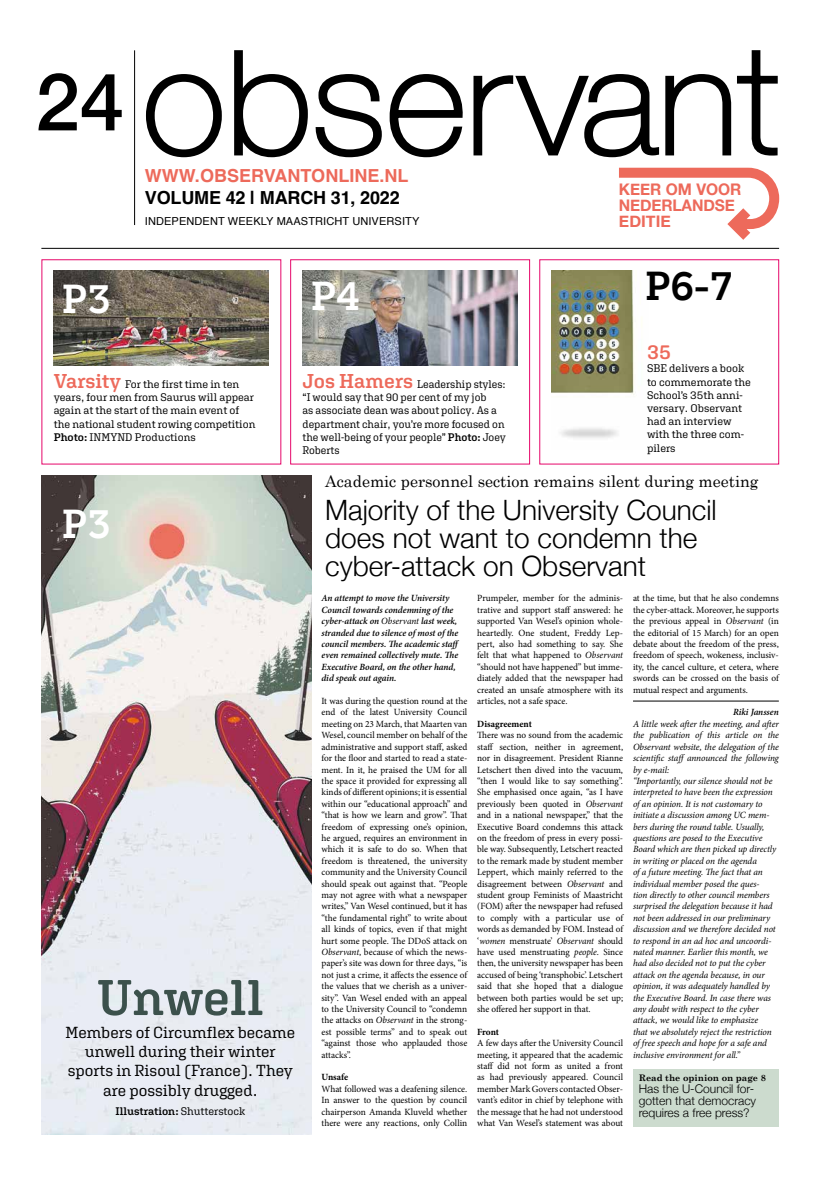
<style>
.page{position:relative;width:820px;height:1177px;background:#fff}
.page>*{position:absolute;margin:0;border:0;box-sizing:border-box;transform-origin:0 0}
.t1{font:500 80px "Helvetica Neue";color:#000}
.t2{font:600 50px "Aglet Slab";letter-spacing:-.005em;color:#3c514c}
.t3{font:700 37px "Mokoko";color:#fff}
.t4{font:700 37px "Mokoko";color:#000}
.t5{font:300 28px/28px "Helvetica Neue";color:#000}
.t6{font:600 20px "Aglet Slab";color:#ed6a5b}
.t7{font:700 18px/21.6px "Helvetica";letter-spacing:-.01em;color:#ed6a5b}
.t8{font:16px/19.2px "Aglet Slab";color:#000;text-align:center}
.t9{font:16px "Century Schoolbook";color:#000}
.t10{font:700 16px/16px "Helvetica Neue";color:#ed6a5b}
.t11{font:300 12px/12px "Helvetica Neue";color:#000}
.t12{font:11px/13.2px "Aglet Slab";letter-spacing:-.005em;color:#000}
.t13{font:11px "Helvetica";letter-spacing:.01em;color:#000}
.t14{font:600 11px "Aglet Slab";letter-spacing:-.005em;color:#000}
.t15{font:9.5px/11.4px "Minion Pro";letter-spacing:-.005em;color:#000;text-align:justify}
.t16{font:italic 9.5px/11.4px "Minion Pro";letter-spacing:-.01em;color:#000}
.t17{font:italic 600 9.5px/11.4px "Minion Pro";letter-spacing:-.005em;color:#000}
.t18{font:700 9.5px "Minion Pro";letter-spacing:-.005em;color:#000}
.t19{font:700 9px "Century Schoolbook";color:#000}
.s1{color:#000}
.s2{color:#fff}
.s3{font-weight:600;font-size:20px;color:#ed6a5b}
.s4{font-weight:600}
.s5{font-weight:400}
.s6{font-style:italic}
</style>
<div class="page">
<img style="left:41px;top:476px;width:270px;height:657px">
<hr style="left:42px;top:248px;width:736px;height:1px;background:#000">
<hr style="left:134px;top:50px;width:1px;height:175px;background:#000">
<svg style="left:146px;top:50px;width:632px;height:108px"></svg>
<svg style="left:608px;top:167px;width:172px;height:82px"></svg>
<hr style="left:632px;top:700px;width:146px;height:1px;background:#000">
<div style="left:290px;top:259px;width:240px;height:205px;border:1px solid #e6076a"></div>
<img style="left:54px;top:271px;width:214px;height:95px">
<img style="left:302px;top:271px;width:215px;height:95px">
<img style="left:551px;top:271px;width:83px;height:167px">
<div style="left:632px;top:1069px;width:146px;height:57px;background:#ccdbce"></div>
<h1 class="t1" style="left:35px;top:38px;width:90px">24</h1>
<h3 class="t7" style="left:145px;top:167px;width:286px">WWW.OBSERVANTONLINE.NL<br><span class="s1">VOLUME 42 | MARCH 31, 2022</span><span class="s2">021</span></h3>
<p class="t13" style="left:145px;top:213px;width:276px">INDEPENDENT WEEKLY MAASTRICHT UNIVERSITY</p>
<h3 class="t10" style="left:618px;top:182px;width:124px">KEER OM VOOR<br>NEDERLANDSE<br>EDITIE</h3>
<h3 class="t3" style="left:62px;top:274px;width:50px">P3</h3>
<h3 class="t3" style="left:311px;top:271px;width:50px">P4</h3>
<h3 class="t4" style="left:645px;top:261px;width:89px">P6-7</h3>
<p class="t12" style="left:54px;top:377px;width:203px"><span class="s3">Varsity</span> For the first time in ten years, four men from Saurus will appear again at the start of the main event of the national student rowing competition <span class="s4">Photo:</span> INMYND Productions</p>
<h3 class="t3" style="left:62px;top:499px;width:50px">P3</h3>
<h2 class="t2" style="left:97px;top:966px;width:168px">Unwell</h2>
<h3 class="t8" style="left:65px;top:1022px;width:231px">Members of Circumflex became unwell during their winter sports in Risoul (France). They are possibly drugged.</h3>
<p class="t14" style="left:115px;top:1104px;width:131px">Illustration: <span class="s5">Shutterstock</span></p>
<p class="t12" style="left:302px;top:377px;width:205px"><span class="s3">Jos Hamers</span> Leadership styles: “I would say that 90 per cent of my job<br>as associate dean was about policy. As a department chair, you’re more focused on the well-being of your people” <span class="s4">Photo:</span> Joey<br>Roberts</p>
<h3 class="t6" style="left:646px;top:340px;width:25px">35</h3>
<p class="t12" style="left:646px;top:362px;width:105px">SBE delivers a book to commemorate the<br>School’s 35th anni&shy;versary. Observant had an interview with the three com&shy;pilers</p>
<h3 class="t9" style="left:325px;top:471px;width:434px">Academic personnel section remains silent during meeting</h3>
<h3 class="t5" style="left:325px;top:493px;width:393px">Majority of the University Council does not want to condemn the cyber-attack on Observant</h3>
<p class="t17" style="left:321px;top:592px;width:140px">An attempt to move the University Council towards condemning of the cyber-attack on <span class="s5">Observant</span> last week, stranded due to silence of most of the council members. The academic staff even remained collectively mute. The Executive Board, on the other hand, did speak out again.</p>
<p class="t15" style="left:321px;top:695px;width:147px">It was during the question round at the end of the latest University Council meeting on 23 March, that Maarten van Wesel, council member on behalf of the administrative and support staff, asked for the floor and started to read a state&shy;ment. In it, he praised the UM for all the space it provided for expressing all kinds of different opinions; it is essential within our “educational approach” and “that is how we learn and grow”. That freedom of expressing one’s opinion, he argued, requires an environment in which it is safe to do so. When that freedom is threatened, the university community and the University Council should speak out against that. “People may not agree with what a newspaper writes,” Van Wesel continued, but it has “the fundamental right” to write about all kinds of topics, even if that might hurt some people. The DDoS attack on <span class="s6">Observant</span>, because of which the news&shy;paper’s site was down for three days, “is not just a crime, it affects the essence of the values that we cherish as a univer&shy;sity”. Van Wesel ended with an appeal to the University Council to “condemn the attacks on <span class="s6">Observant</span> in the strong&shy;est possible terms” and to speak out “against those who applauded those attacks”.</p>
<p class="t18" style="left:321px;top:1070px;width:28px">Unsafe</p>
<p class="t15" style="left:321px;top:1083px;width:147px">What followed was a deafening silence.<br>In answer to the question by council chairperson Amanda Kluveld whether there were any reactions, only Collin</p>
<p class="t15" style="left:477px;top:592px;width:147px">Prumpeler, member for the adminis&shy;trative and support staff answered: he supported Van Wesel’s opinion whole&shy;heartedly. One student, Freddy Lep&shy;pert, also had something to say. She felt that what happened to <span class="s6">Observant </span>“should not have happened” but imme&shy;diately added that the newspaper had created an unsafe atmosphere with its articles, not a safe space.</p>
<p class="t18" style="left:477px;top:717px;width:56px">Disagreement</p>
<p class="t15" style="left:477px;top:729px;width:147px">There was no sound from the academic staff section, neither in agreement, nor in disagreement. President Rianne Letschert then dived into the vacuum, “then I would like to say something”.<br>She emphasised once again, “as I have previously been quoted in <span class="s6">Observant </span>and in a national newspaper,” that the Executive Board condemns this attack on the freedom of press in every possi&shy;ble way. Subsequently, Letschert reacted to the remark made by student member Leppert, which mainly referred to the disagreement between <span class="s6">Observant</span> and student group Feminists of Maastricht (FOM) after the newspaper had refused to comply with a particular use of words as demanded by FOM. Instead of ‘<span class="s6">women</span> menstruate’ <span class="s6">Observant</span> should have used menstruating <span class="s6">people</span>. Since then, the university newspaper has been accused of being ‘transphobic’. Letschert said that she hoped that a dialogue between both parties would be set up; she offered her support in that.</p>
<p class="t18" style="left:477px;top:1025px;width:23px">Front</p>
<p class="t15" style="left:477px;top:1037px;width:147px">A few days after the University Council meeting, it appeared that the academic staff did not form as united a front as had previously appeared. Council member Mark Govers contacted Obser&shy;vant’s editor in chief by telephone with the message that he had not understood what Van Wesel’s statement was about</p>
<p class="t15" style="left:632px;top:592px;width:147px">at the time, but that he also condemns the cyber-attack. Moreover, he supports the previous appeal in <span class="s6">Observant</span> (in the editorial of 15 March) for an open debate about the freedom of the press, freedom of speech, wokeness, inclusiv&shy;ity, the cancel culture, et cetera, where swords can be crossed on the basis of mutual respect and arguments.</p>
<p class="t17" style="left:732px;top:706px;width:47px">Riki Janssen</p>
<p class="t16" style="left:632px;top:718px;width:147px">A little week after the meeting, and after the publication of this article on the Observant website, the delegation of the scientific staff announced the following by e-mail:<br>“Importantly, our silence should not be interpreted to have been the expression of an opinion. It is not customary to initiate a discussion among UC mem&shy;bers during the round table. Usually, questions are posed to the Executive Board which are then picked up directly in writing or placed on the agenda<br>of a future meeting. The fact that an individual member posed the ques-<br>tion directly to other council members surprised the delegation because it had not been addressed in our preliminary discussion and we therefore decided not to respond in an ad hoc and uncoordi&shy;nated manner. Earlier this month, we had also decided not to put the cyber attack on the agenda because, in our opinion, it was adequately handled by the Executive Board. In case there was any doubt with respect to the cyber attack, we would like to emphasize<br>that we absolutely reject the restriction of free speech and hope for a safe and inclusive environment for all.”</p>
<p class="t19" style="left:638px;top:1072px;width:129px">Read the opinion on page 8</p>
<p class="t11" style="left:638px;top:1082px;width:119px">Has the U-Council for&shy;gotten that democracy requires a free press?</p>
</div>
